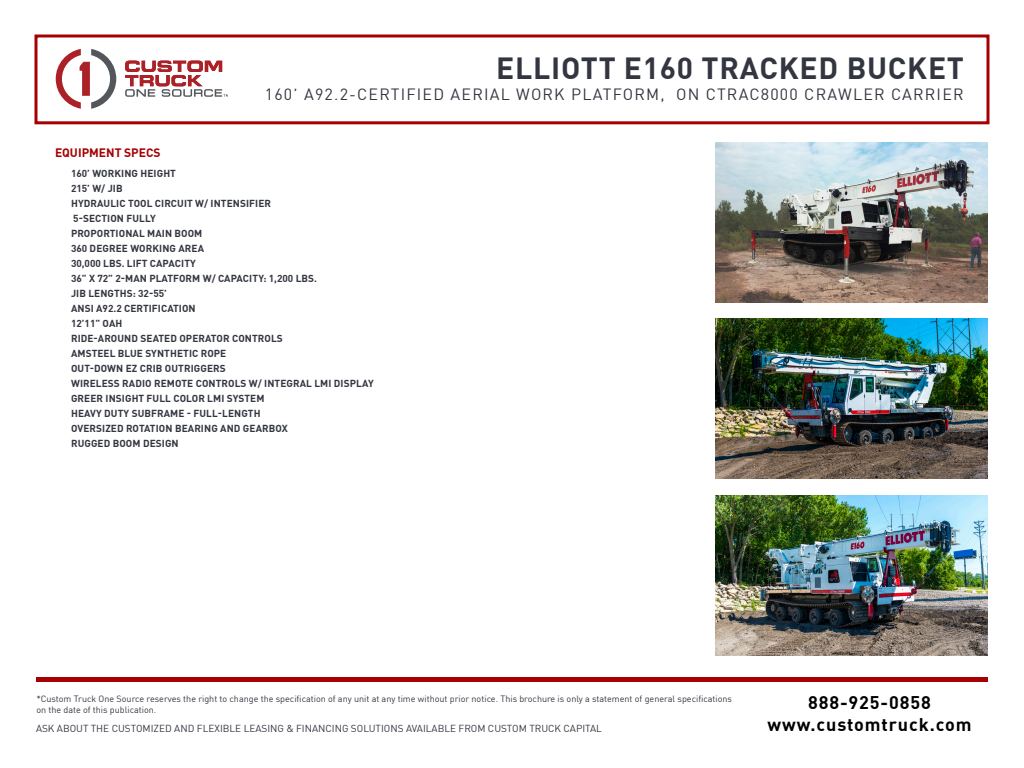
<style>
.page{position:relative;width:1024px;height:768px;background:#fff}
.page>*{position:absolute;margin:0;border:0;box-sizing:border-box;transform-origin:0 0}
.t1{font:700 30px "DIN Pro";letter-spacing:.025em;color:#333640}
.t2{font:700 18px "DIN Pro";letter-spacing:.05em;color:#000}
.t3{font:16px "DIN Pro";letter-spacing:.075em;color:#333640}
.t4{font:700 12px "DIN Pro";color:#a60003}
.t5{font:700 10px "DIN Pro";letter-spacing:.01em;color:#333640}
.t6{font:10px "DIN Pro";color:#333640}
.t7{font:9px/10.8px "DIN Pro";color:#333640}
</style>
<div class="page">
<div style="left:34px;top:34px;width:956px;height:90px;background:#fff;border:3px solid #a60003"></div>
<svg style="left:56px;top:49px;width:60px;height:60px"></svg>
<svg style="left:125px;top:61px;width:103px;height:36px"></svg>
<img style="left:715px;top:142px;width:273px;height:160px">
<img style="left:716px;top:318px;width:272px;height:160px">
<img style="left:715px;top:496px;width:273px;height:160px">
<div style="left:36px;top:677px;width:952px;height:5px;background:#a60003"></div>
<p class="t4" style="left:55px;top:143px;width:107px">EQUIPMENT SPECS</p>
<p class="t1" style="left:496px;top:45px;width:469px">ELLIOTT E160 TRACKED BUCKET</p>
<p class="t3" style="left:265px;top:82px;width:700px">160’ A92.2-CERTIFIED AERIAL WORK PLATFORM, ON CTRAC8000 CRAWLER CARRIER</p>
<p class="t5" style="left:71px;top:165px;width:107px">160’ WORKING HEIGHT</p>
<p class="t5" style="left:71px;top:180px;width:53px">215’ W/ JIB</p>
<p class="t5" style="left:71px;top:195px;width:202px">HYDRAULIC TOOL CIRCUIT W/ INTENSIFIER</p>
<p class="t5" style="left:73px;top:210px;width:84px">5-SECTION FULLY</p>
<p class="t5" style="left:71px;top:225px;width:133px">PROPORTIONAL MAIN BOOM</p>
<p class="t5" style="left:71px;top:240px;width:135px">360 DEGREE WORKING AREA</p>
<p class="t5" style="left:71px;top:255px;width:126px">30,000 LBS. LIFT CAPACITY</p>
<p class="t5" style="left:71px;top:270px;width:248px">36” X 72” 2-MAN PLATFORM W/ CAPACITY: 1,200 LBS.</p>
<p class="t5" style="left:71px;top:285px;width:97px">JIB LENGTHS: 32-55’</p>
<p class="t5" style="left:71px;top:300px;width:126px">ANSI A92.2 CERTIFICATION</p>
<p class="t5" style="left:71px;top:315px;width:53px">12’11” OAH</p>
<p class="t5" style="left:71px;top:330px;width:213px">RIDE-AROUND SEATED OPERATOR CONTROLS</p>
<p class="t5" style="left:71px;top:345px;width:157px">AMSTEEL BLUE SYNTHETIC ROPE</p>
<p class="t5" style="left:71px;top:360px;width:156px">OUT-DOWN EZ CRIB OUTRIGGERS</p>
<p class="t5" style="left:71px;top:375px;width:304px">WIRELESS RADIO REMOTE CONTROLS W/ INTEGRAL LMI DISPLAY</p>
<p class="t5" style="left:71px;top:390px;width:195px">GREER INSIGHT FULL COLOR LMI SYSTEM</p>
<p class="t5" style="left:71px;top:405px;width:191px">HEAVY DUTY SUBFRAME - FULL-LENGTH</p>
<p class="t5" style="left:71px;top:420px;width:218px">OVERSIZED ROTATION BEARING AND GEARBOX</p>
<p class="t5" style="left:71px;top:435px;width:109px">RUGGED BOOM DESIGN</p>
<p class="t7" style="left:36px;top:693px;width:697px">*Custom Truck One Source reserves the right to change the specification of any unit at any time without prior notice. This brochure is only a statement of general specifications on the date of this publication.</p>
<p class="t6" style="left:36px;top:720px;width:567px">ASK ABOUT THE CUSTOMIZED AND FLEXIBLE LEASING &amp; FINANCING SOLUTIONS AVAILABLE FROM CUSTOM TRUCK CAPITAL</p>
<p class="t2" style="left:808px;top:689px;width:124px">888-925-0858</p>
<p class="t2" style="left:767px;top:710px;width:206px">www.customtruck.com</p>
</div>
